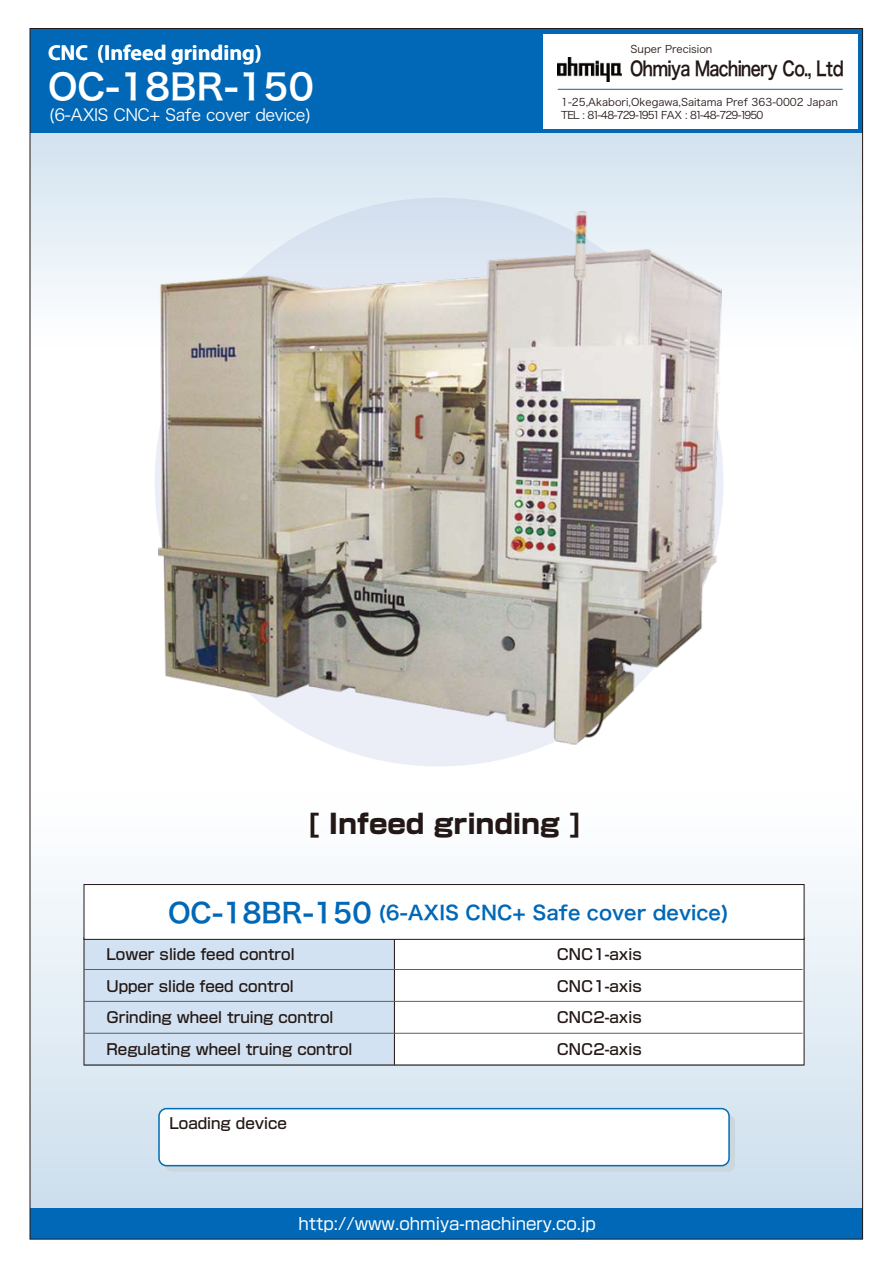
<style>
.page{position:relative;width:893px;height:1263px;background:#fff}
.page>*{position:absolute;margin:0;border:0;box-sizing:border-box;transform-origin:0 0}
.t1{font:35.25px "Hira Kaku Pro W6";color:#fff}
.t2{font:800 27px "Shin Go Pro";color:#231815}
.t3{font:19.8px "Hira Kaku Pro W6";letter-spacing:-.05em;color:#231815;scale:.8 1}
.t4{font:19.5px "Hira Kaku Pro W6";color:#0068b7}
.t5{font:700 18.9px "Koz Go Std";color:#fff;scale:1.11 1}
.t6{font:16.5px "Shin Go Pro";color:#fff}
.t7{font:16.5px "Hira Kaku Pro W3";letter-spacing:-.025em;color:#fff}
.t8{font:500 15px/31.5px "Shin Go Pro";color:#231815;text-align:justify}
.t9{font:10.5px/13.5px "Hira Kaku Pro W3";color:#231815}
.s1{font-size:27px}
</style>
<div class="page">
<div style="left:30px;top:782px;width:832px;height:447px;background:linear-gradient(to bottom,#fff,#c9dceb)"></div>
<svg style="left:32px;top:133px;width:829px;height:166px;background:#dae7f2"></svg>
<div style="left:30px;top:1208px;width:832px;height:31px;background:#0068b7"></div>
<div style="left:30px;top:28px;width:832px;height:105px;background:#0068b7"></div>
<div style="left:165px;top:1115px;width:570px;height:57px;background:linear-gradient(to right,#cbd7de,#cbd7de);border-radius:8px"></div>
<div style="left:159px;top:1109px;width:570px;height:57px;background:#fff;border-radius:8px"></div>
<div style="left:158px;top:1108px;width:572px;height:58px;border:2px solid #006cb3;border-radius:8px"></div>
<div style="left:84px;top:937px;width:311px;height:128px;background:#d2e2f2"></div>
<div style="left:394px;top:937px;width:410px;height:128px;background:#fff"></div>
<hr style="left:84px;top:969px;width:718px;height:1px;background:#596262">
<hr style="left:84px;top:1001px;width:718px;height:1px;background:#596262">
<hr style="left:84px;top:1033px;width:718px;height:1px;background:#596262">
<hr style="left:84px;top:1065px;width:718px;height:1px;background:#596262">
<div style="left:543px;top:34px;width:314px;height:94px;background:#fff"></div>
<hr style="left:558px;top:89px;width:285px;height:1px;background:#0068b7">
<img style="left:557px;top:58px;width:65px;height:24px">
<div style="left:84px;top:884px;width:720px;height:56px;background:#fff;border:1px solid #231815"></div>
<img style="left:83px;top:170px;width:724px;height:616px">
<p class="t5" style="left:48px;top:41px;width:194px">CNC (Infeed grinding)</p>
<h1 class="t1" style="left:48px;top:55px;width:267px">OC-18BR-150</h1>
<p class="t7" style="left:49px;top:100px;width:264px">(6-AXIS CNC+ Safe cover device)</p>
<p class="t9" style="left:631px;top:41px;width:83px">Super Precision</p>
<h3 class="t3" style="left:630px;top:50px;width:269px">Ohmiya Machinery Co., Ltd</h3>
<p class="t9" style="left:561px;top:94px;width:278px">1-25,Akabori,Okegawa,Saitama Pref 363-0002 Japan<br>TEL : 81-48-729-1951 FAX : 81-48-729-1950</p>
<h2 class="t2" style="left:306px;top:802px;width:278px">[ Infeed grinding ]</h2>
<h3 class="t4" style="left:168px;top:894px;width:562px"><span class="s1">OC-18BR-150</span> (6-AXIS CNC+ Safe cover device)</h3>
<p class="t8" style="left:107px;top:937px;width:247px;text-align:left">Lower slide feed control<br>Upper slide feed control<br>Grinding wheel truing control<br>Regulating wheel truing control</p>
<p class="t8" style="left:170px;top:1106px;width:119px">Loading device</p>
<p class="t8" style="left:557px;top:937px;width:87px">CNC1-axis CNC1-axis CNC2-axis CNC2-axis</p>
<p class="t6" style="left:298px;top:1210px;width:299px">http://www.ohmiya-machinery.co.jp</p>
</div>
